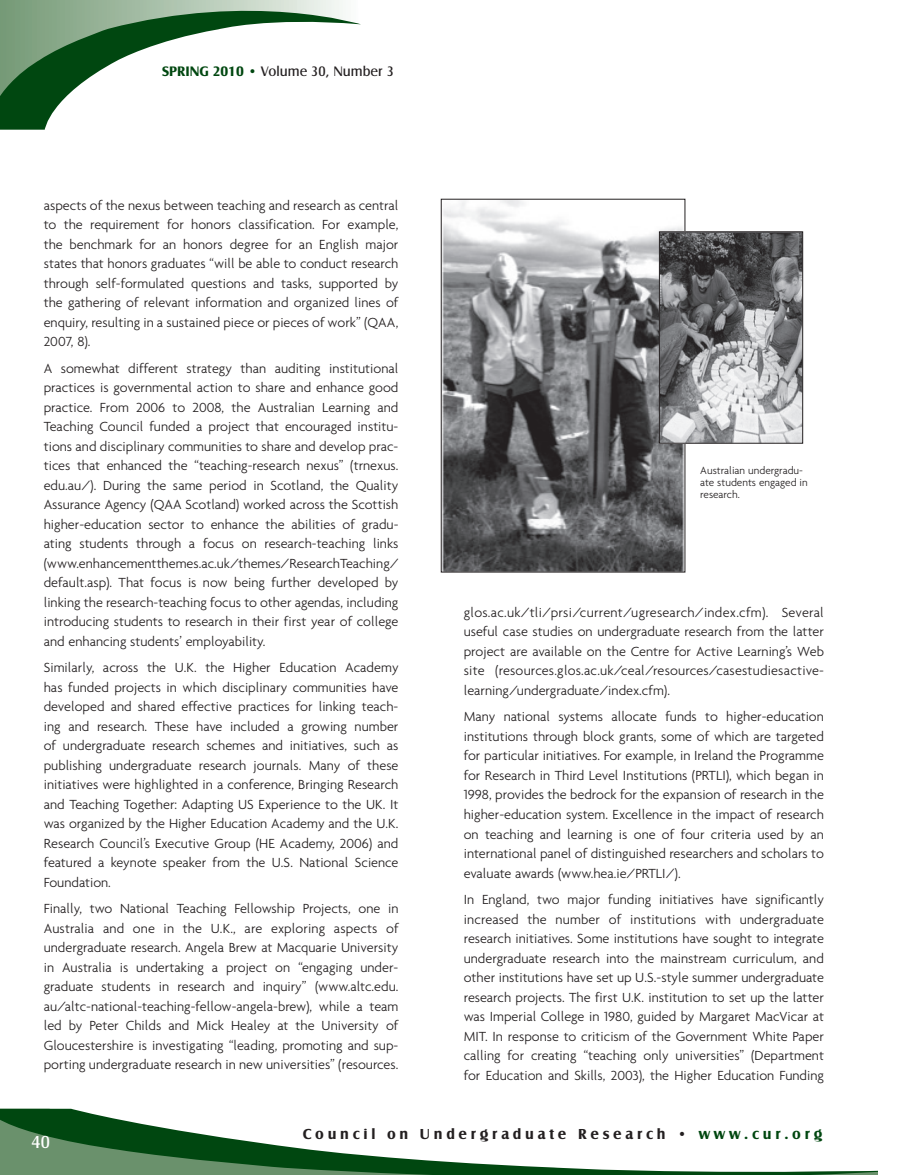
<style>
.page{position:relative;width:905px;height:1175px;background:#fff}
.page>*{position:absolute;margin:0;border:0;box-sizing:border-box;transform-origin:0 0}
.t1{font:18px "Castle EF";color:#fff}
.t2{font:700 15px "Castle EF";letter-spacing:.25em;color:#231f20}
.t3{font:300 14.25px/19.5px "Agenda";color:#231f20;text-align:justify}
.t4{font:14.25px "Castle EF";color:#231f20}
.t5{font:300 11.25px/12px "Agenda";color:#231f20}
.s1{font-weight:700;color:#004710}
.s2{color:#004710}
</style>
<div class="page">
<svg style="left:0;top:0;width:361px;height:130px"></svg>
<svg style="left:0;top:1108px;width:878px;height:66px"></svg>
<img style="left:443px;top:201px;width:240px;height:369px">
<div style="left:441px;top:199px;width:244px;height:373px;border:1px solid #231f20"></div>
<img style="left:661px;top:233px;width:140px;height:208px">
<div style="left:659px;top:231px;width:144px;height:212px;border:1px solid #231f20"></div>
<p class="t4" style="left:162px;top:64px;width:233px"><span class="s1">SPRING 2010 •</span> Volume 30, Number 3</p>
<p class="t3" style="left:44px;top:195px;width:356px">aspects of the nexus between teaching and research as central to the requirement for honors classification. For example, the benchmark for an honors degree for an English major states that honors graduates “will be able to conduct research through self-formulated questions and tasks, supported by the gathering of relevant information and organized lines of enquiry, resulting in a sustained piece or pieces of work” (QAA, 2007, 8).</p>
<p class="t3" style="left:44px;top:358px;width:356px">A somewhat different strategy than auditing institutional practices is governmental action to share and enhance good practice. From 2006 to 2008, the Australian Learning and Teaching Council funded a project that encouraged institu&shy;tions and disciplinary communities to share and develop prac&shy;tices that enhanced the “teaching-research nexus” (trnexus. edu.au/). During the same period in Scotland, the Quality Assurance Agency (QAA Scotland) worked across the Scottish higher-education sector to enhance the abilities of gradu&shy;ating students through a focus on research-teaching links (www.enhancementthemes.ac.uk/themes/ResearchTeaching/ default.asp). That focus is now being further developed by linking the research-teaching focus to other agendas, including introducing students to research in their first year of college and enhancing students’ employability.</p>
<p class="t3" style="left:44px;top:658px;width:356px">Similarly, across the U.K. the Higher Education Academy has funded projects in which disciplinary communities have developed and shared effective practices for linking teach&shy;ing and research. These have included a growing number of undergraduate research schemes and initiatives, such as publishing undergraduate research journals. Many of these initiatives were highlighted in a conference, Bringing Research and Teaching Together: Adapting US Experience to the UK. It was organized by the Higher Education Academy and the U.K.<br>Research Council’s Executive Group (HE Academy, 2006) and featured a keynote speaker from the U.S. National Science Foundation.</p>
<p class="t3" style="left:44px;top:898px;width:356px">Finally, two National Teaching Fellowship Projects, one in Australia and one in the U.K., are exploring aspects of undergraduate research. Angela Brew at Macquarie University in Australia is undertaking a project on “engaging under&shy;graduate students in research and inquiry” (www.altc.edu. au/altc-national-teaching-fellow-angela-brew), while a team led by Peter Childs and Mick Healey at the University of Gloucestershire is investigating “leading, promoting and sup&shy;porting undergraduate research in new universities” (resources.</p>
<p class="t5" style="left:700px;top:464px;width:109px">Australian undergradu&shy;ate students engaged in research.</p>
<p class="t3" style="left:464px;top:602px;width:361px">glos.ac.uk/tli/prsi/current/ugresearch/index.cfm). Several useful case studies on undergraduate research from the latter project are available on the Centre for Active Learning’s Web site (resources.glos.ac.uk/ceal/resources/casestudiesactive&shy;learning/undergraduate/index.cfm).</p>
<p class="t3" style="left:464px;top:707px;width:362px">Many national systems allocate funds to higher-education institutions through block grants, some of which are targeted for particular initiatives. For example, in Ireland the Programme for Research in Third Level Institutions (PRTLI), which began in 1998, provides the bedrock for the expansion of research in the higher-education system. Excellence in the impact of research on teaching and learning is one of four criteria used by an international panel of distinguished researchers and scholars to evaluate awards (www.hea.ie/PRTLI/).</p>
<p class="t3" style="left:464px;top:889px;width:362px">In England, two major funding initiatives have significantly increased the number of institutions with undergraduate research initiatives. Some institutions have sought to integrate undergraduate research into the mainstream curriculum, and other institutions have set up U.S.-style summer undergraduate research projects. The first U.K. institution to set up the latter was Imperial College in 1980, guided by Margaret MacVicar at MIT. In response to criticism of the Government White Paper calling for creating “teaching only universities” (Department for Education and Skills, 2003), the Higher Education Funding</p>
<p class="t1" style="left:32px;top:1132px;width:20px">40</p>
<p class="t1" style="left:29px;top:1132px;width:20px">40</p>
<p class="t2" style="left:303px;top:1125px;width:521px">Council on Undergraduate Research • <span class="s2">www.cur.org</span></p>
</div>
